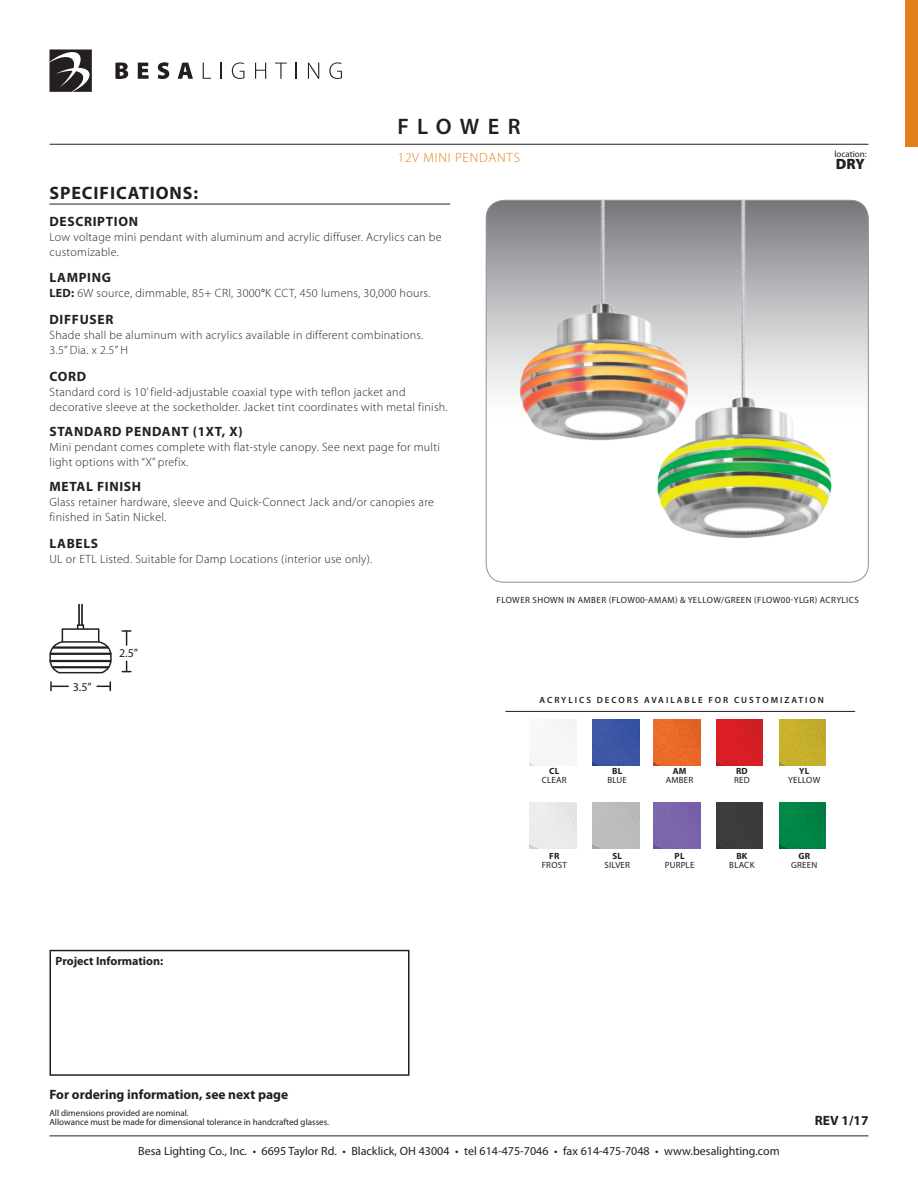
<style>
.page{position:relative;width:918px;height:1188px;background:#fff}
.page>*{position:absolute;margin:0;border:0;box-sizing:border-box;transform-origin:0 0}
.t1{font:600 22.5px "Myriad Pro";letter-spacing:.37em;color:#231f20}
.t2{font:700 18px "Myriad Pro";letter-spacing:.05em;color:#231f20}
.t3{font:900 15px "Myriad Pro";color:#231f20}
.t4{font:700 13.5px "Myriad Pro";letter-spacing:.05em;color:#231f20}
.t5{font:700 13.5px "Myriad Pro";color:#231f20}
.t6{font:300 13.5px "Myriad Pro";letter-spacing:.06em;color:#e4801b}
.t7{font:300 12px/15px "Myriad Pro";letter-spacing:.025em;color:#231f20}
.t8{font:12px "Myriad Pro";color:#231f20}
.t9{font:700 12px "Myriad Pro";color:#231f20}
.t10{font:9px/9px "Myriad Pro";color:#231f20}
.t11{font:600 9px "Myriad Pro";letter-spacing:.22em;color:#231f20}
.t12{font:9px "Myriad Pro";letter-spacing:.045em;color:#231f20}
.t13{font:9px "Myriad Pro";letter-spacing:.04em;color:#231f20}
.t14{font:700 9px "Myriad Pro";letter-spacing:.02em;color:#231f20}
.s1{font-weight:700}
.s2{font-weight:400}
</style>
<div class="page">
<hr style="left:50px;top:1136px;width:818px;height:1px;background:#231f20">
<svg style="left:115px;top:62px;width:13px;height:17px"></svg>
<svg style="left:138px;top:63px;width:11px;height:16px"></svg>
<svg style="left:158px;top:62px;width:11px;height:17px"></svg>
<svg style="left:178px;top:63px;width:15px;height:16px"></svg>
<svg style="left:203px;top:63px;width:8px;height:16px"></svg>
<svg style="left:221px;top:63px;width:1px;height:16px"></svg>
<svg style="left:232px;top:62px;width:12px;height:17px"></svg>
<svg style="left:255px;top:63px;width:11px;height:16px"></svg>
<svg style="left:275px;top:63px;width:12px;height:16px"></svg>
<svg style="left:296px;top:63px;width:1px;height:16px"></svg>
<svg style="left:308px;top:63px;width:11px;height:16px"></svg>
<svg style="left:329px;top:62px;width:13px;height:17px"></svg>
<svg style="left:50px;top:50px;width:42px;height:42px"></svg>
<hr style="left:50px;top:144px;width:818px;height:1px;background:#231f20">
<div style="left:905px;top:1px;width:13px;height:146px;background:#e4801b"></div>
<svg style="left:486px;top:200px;width:382px;height:382px"></svg>
<hr style="left:50px;top:204px;width:400px;height:1px;background:#231f20">
<img style="left:651px;top:200px;width:193px;height:349px">
<img style="left:485px;top:200px;width:250px;height:259px">
<hr style="left:506px;top:711px;width:349px;height:1px;background:#231f20">
<img style="left:593px;top:719px;width:46px;height:47px">
<div style="left:530px;top:719px;width:46px;height:47px;background:#f6f7f7"></div>
<div style="left:530px;top:802px;width:46px;height:46px;background:#eaebea"></div>
<img style="left:654px;top:719px;width:46px;height:47px">
<div style="left:654px;top:802px;width:46px;height:46px;background:#7b64ab"></div>
<img style="left:716px;top:719px;width:47px;height:47px">
<div style="left:716px;top:802px;width:47px;height:46px;background:#3b3b3b"></div>
<img style="left:779px;top:719px;width:47px;height:47px">
<img style="left:779px;top:802px;width:47px;height:46px">
<svg style="left:122px;top:661px;width:9px;height:11px"></svg>
<svg style="left:122px;top:630px;width:9px;height:15px"></svg>
<svg style="left:49px;top:605px;width:63px;height:87px"></svg>
<hr style="left:53px;top:666px;width:55px;height:2px;background:#231f20">
<hr style="left:53px;top:646px;width:55px;height:3px;background:#231f20">
<hr style="left:51px;top:653px;width:60px;height:2px;background:#231f20">
<hr style="left:50px;top:660px;width:60px;height:2px;background:#231f20">
<div style="left:50px;top:950px;width:360px;height:126px;border:2px solid #231f20"></div>
<h1 class="t1" style="left:397px;top:113px;width:125px">FLOWER</h1>
<p class="t6" style="left:398px;top:149px;width:124px">12V Mini pendants</p>
<p class="t10" style="left:834px;top:149px;width:34px">location:</p>
<p class="t3" style="left:836px;top:154px;width:31px">DRY</p>
<h2 class="t2" style="left:50px;top:182px;width:150px">SPECIFICATIONS:</h2>
<p class="t4" style="left:50px;top:213px;width:90px">DESCRIPTION</p>
<p class="t7" style="left:50px;top:230px;width:394px">Low voltage mini pendant with aluminum and acrylic diffuser. Acrylics can be customizable.</p>
<p class="t4" style="left:50px;top:268px;width:63px">LAMPING</p>
<p class="t7" style="left:50px;top:285px;width:382px"><span class="s1">LED:</span> 6W source, dimmable, 85+ CRI, 3000<span class="s2">°</span>K CCT, 450 lumens, 30,000 hours.</p>
<p class="t4" style="left:50px;top:310px;width:65px">DIFFUSER</p>
<p class="t7" style="left:50px;top:327px;width:375px">Shade shall be aluminum with acrylics available in different combinations.<br>3.5” Dia. x 2.5” H</p>
<p class="t4" style="left:50px;top:367px;width:38px">CORD</p>
<p class="t7" style="left:50px;top:384px;width:400px">Standard cord is 10’ field-adjustable coaxial type with teflon jacket and decorative sleeve at the socketholder. Jacket tint coordinates with metal finish.</p>
<p class="t4" style="left:50px;top:422px;width:195px">STANDARD PENDANT (1XT, X)</p>
<p class="t7" style="left:50px;top:439px;width:392px">Mini pendant comes complete with flat-style canopy. See next page for multi light options with “X” prefix.</p>
<p class="t4" style="left:50px;top:478px;width:93px">METAL FINISH</p>
<p class="t7" style="left:50px;top:494px;width:386px">Glass retainer hardware, sleeve and Quick-Connect Jack and/or canopies are finished in Satin Nickel.</p>
<p class="t4" style="left:50px;top:535px;width:50px">LABELS</p>
<p class="t7" style="left:50px;top:551px;width:324px">UL or ETL Listed. Suitable for Damp Locations (interior use only).</p>
<p class="t8" style="left:73px;top:679px;width:21px">3.5”</p>
<p class="t8" style="left:119px;top:646px;width:21px">2.5”</p>
<p class="t9" style="left:56px;top:953px;width:109px">Project Information:</p>
<p class="t5" style="left:49px;top:1086px;width:240px">For ordering information, see next page</p>
<p class="t10" style="left:50px;top:1108px;width:281px">All dimensions provided are nominal.<br>Allowance must be made for dimensional tolerance in handcrafted glasses.</p>
<p class="t12" style="left:497px;top:594px;width:127px">Flower shown in amber (FLOW</p>
<p class="t10" style="left:635px;top:595px;width:21px">00-AMAM</p>
<p class="t10" style="left:675px;top:595px;width:25px">) &amp; yELLOW</p>
<p class="t10" style="left:721px;top:595px;width:16px">/gREEN</p>
<p class="t13" style="left:754px;top:594px;width:106px">(flow00-ylgr) acrylics</p>
<p class="t11" style="left:540px;top:695px;width:159px">ACRYLICS DECOR S AVAILA BLE</p>
<p class="t11" style="left:708px;top:695px;width:8px">FOR</p>
<p class="t11" style="left:734px;top:695px;width:92px">CUSTOMIZATION</p>
<p class="t14" style="left:549px;top:765px;width:12px">CL</p>
<p class="t10" style="left:542px;top:775px;width:26px">CLear</p>
<p class="t14" style="left:549px;top:850px;width:12px">FR</p>
<p class="t10" style="left:542px;top:860px;width:27px">FRost</p>
<p class="t14" style="left:612px;top:765px;width:12px">BL</p>
<p class="t10" style="left:607px;top:775px;width:21px">Blue</p>
<p class="t14" style="left:612px;top:850px;width:11px">SL</p>
<p class="t10" style="left:605px;top:860px;width:22px">SILVER</p>
<p class="t14" style="left:673px;top:765px;width:15px">AM</p>
<p class="t10" style="left:666px;top:775px;width:7px">AMBER</p>
<p class="t14" style="left:675px;top:850px;width:12px">PL</p>
<p class="t10" style="left:665px;top:860px;width:26px">PURPLE</p>
<p class="t14" style="left:736px;top:765px;width:13px">RD</p>
<p class="t10" style="left:734px;top:775px;width:17px">RE D</p>
<p class="t14" style="left:736px;top:850px;width:13px">BK</p>
<p class="t10" style="left:729px;top:860px;width:27px">BlACK</p>
<p class="t14" style="left:799px;top:765px;width:12px">YL</p>
<p class="t10" style="left:788px;top:775px;width:7px">YELLOW</p>
<p class="t14" style="left:798px;top:850px;width:13px">GR</p>
<p class="t10" style="left:791px;top:860px;width:7px">GREEN</p>
<p class="t4" style="left:815px;top:1112px;width:55px">REV 1/17</p>
<p class="t8" style="left:138px;top:1144px;width:643px">Besa Lighting Co., Inc. • 6695 Taylor Rd. • Blacklick, OH 43004 • tel 614-475-7046 • fax 614-475-7048 • www.besalighting.com</p>
</div>
